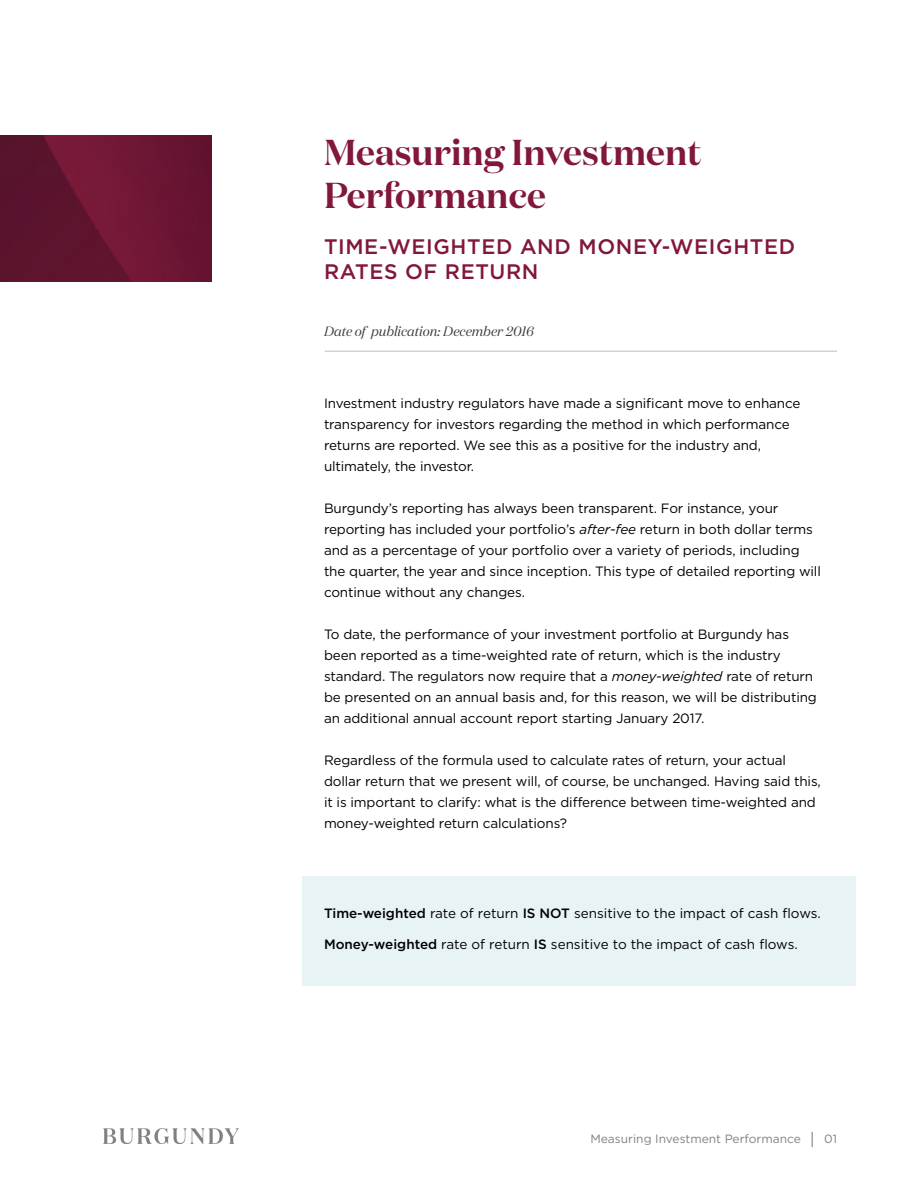
<style>
.page{position:relative;width:918px;height:1188px;background:#fff}
.page>*{position:absolute;margin:0;border:0;box-sizing:border-box;transform-origin:0 0}
.t1{font:600 36px/43.2px "Domaine Display";color:#811739}
.t2{font:500 21px/25.5px "Gotham";letter-spacing:.03em;color:#811739}
.t3{font:13.5px/21px "Gotham";letter-spacing:-.01em;color:#000}
.t4{font:italic 13.5px "Domaine Display";color:#3f393a}
.t5{font:12px "Gotham";color:#7f8080}
.s1{font-style:italic}
.s2{font-weight:500}
.s3{font-size:16.5px}
</style>
<div class="page">
<img style="left:103px;top:1129px;width:135px;height:15px">
<hr style="left:325px;top:351px;width:512px;height:1px;background:#c0bfbf">
<img style="left:0;top:135px;width:211px;height:147px">
<div style="left:303px;top:876px;width:553px;height:110px;background:#e7f3f5"></div>
<h1 class="t1" style="left:324px;top:130px;width:379px">Measuring Investment<br>Performance</h1>
<h2 class="t2" style="left:324px;top:233px;width:473px">TIME-WEIGHTED AND MONEY-WEIGHTED<br>RATES OF RETURN</h2>
<p class="t4" style="left:324px;top:323px;width:211px">Date of publication: December 2016</p>
<p class="t3" style="left:324px;top:392px;width:478px">Investment industry regulators have made a significant move to enhance transparency for investors regarding the method in which performance returns are reported. We see this as a positive for the industry and, ultimately, the investor.</p>
<p class="t3" style="left:324px;top:497px;width:498px">Burgundy’s reporting has always been transparent. For instance, your reporting has included your portfolio’s <span class="s1">after-fee</span> return in both dollar terms and as a percentage of your portfolio over a variety of periods, including the quarter, the year and since inception. This type of detailed reporting will continue without any changes.</p>
<p class="t3" style="left:324px;top:623px;width:494px">To date, the performance of your investment portfolio at Burgundy has been reported as a time-weighted rate of return, which is the industry standard. The regulators now require that a <span class="s1">money-weighted</span> rate of return be presented on an annual basis and, for this reason, we will be distributing an additional annual account report starting January 2017.</p>
<p class="t3" style="left:324px;top:749px;width:498px">Regardless of the formula used to calculate rates of return, your actual dollar return that we present will, of course, be unchanged. Having said this, it is important to clarify: what is the difference between time-weighted and money-weighted return calculations?</p>
<p class="t3" style="left:324px;top:903px;width:498px"><span class="s2">Time-weighted</span> rate of return <span class="s2">IS NOT</span> sensitive to the impact of cash flows.</p>
<p class="t3" style="left:324px;top:934px;width:475px"><span class="s2">Money-weighted</span> rate of return <span class="s2">IS</span> sensitive to the impact of cash flows.</p>
<p class="t5" style="left:590px;top:1131px;width:248px">Measuring Investment Performance <span class="s3">|</span> 01</p>
</div>
